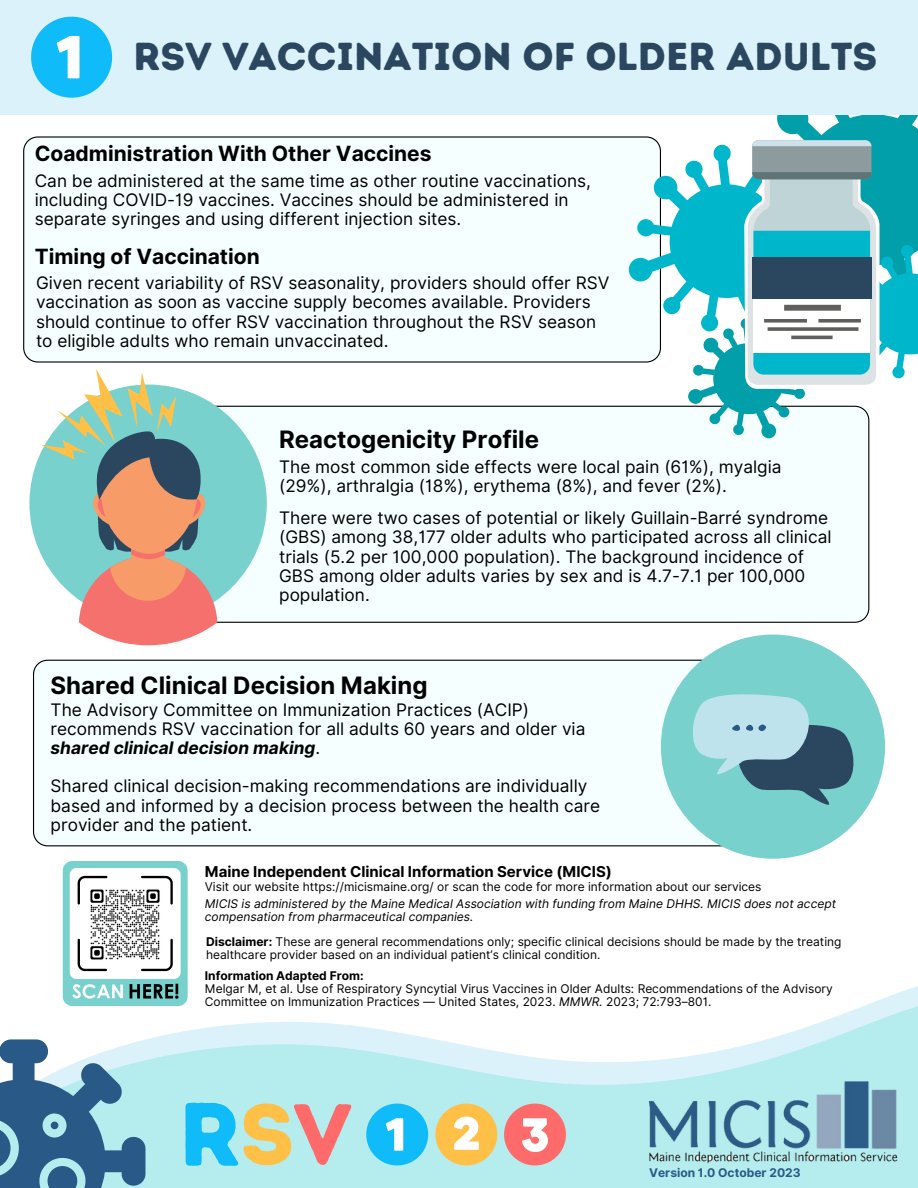
<style>
.page{position:relative;width:918px;height:1188px;background:#fff}
.page>*{position:absolute;margin:0;border:0;box-sizing:border-box;transform-origin:0 0}
.t1{font:89.7px "Intro Rust Base";color:#0fbcf9}
.t2{font:39px "Intro Rust Base";color:#2b4760}
.t3{font:700 24px "Inter";color:#000}
.t4{font:700 21px "Inter";color:#000}
.t5{font:17.25px/19.2px "Inter";color:#000}
.t6{font:700 15px "Inter";color:#000}
.t7{font:12px/13px "Inter";color:#000}
.t8{font:italic 12px/13px "Inter";color:#000}
.t9{font:700 12px "Inter";color:#000}
.t10{font:700 12px "Inter";color:#295a87}
.s1{font-weight:700;font-style:italic}
.s2{font-weight:700}
.s3{font-style:italic}
.s4{font-size:85.8px;color:#ffc048}
.s5{font-size:85.8px;color:#ff6b6b}
</style>
<div class="page">
<div style="left:217px;top:406px;width:652px;height:217px;background:#f5ffff"></div>
<div style="left:23px;top:136px;width:636px;height:227px;background:#f5ffff"></div>
<svg style="left:688px;top:114px;width:230px;height:324px"></svg>
<svg style="left:629px;top:144px;width:289px;height:238px"></svg>
<div style="left:752px;top:140px;width:120px;height:39px;background:#8d9a9e;border-radius:6px"></div>
<svg style="left:752px;top:140px;width:119px;height:6px"></svg>
<svg style="left:744px;top:158px;width:136px;height:231px"></svg>
<div style="left:29px;top:385px;width:238px;height:237px;background:#78d1cc;border-radius:50%"></div>
<svg style="left:62px;top:916px;width:856px;height:272px"></svg>
<svg style="left:366px;top:1104px;width:62px;height:61px;background:#48ccf7"></svg>
<svg style="left:435px;top:1104px;width:62px;height:61px;background:#efd285"></svg>
<svg style="left:504px;top:1104px;width:62px;height:61px;background:#ef9c9c"></svg>
<img style="left:595px;top:1006px;width:323px;height:182px">
<svg style="left:0;top:1039px;width:145px;height:149px;background:#6d98b4"></svg>
<div style="left:0;top:0;width:918px;height:114px;background:#dcf2fa"></div>
<svg style="left:63px;top:861px;width:125px;height:145px"></svg>
<img style="left:84px;top:883px;width:83px;height:83px">
<div style="left:752px;top:257px;width:120px;height:42px;background:#2b4760"></div>
<svg style="left:23px;top:347px;width:194px;height:298px"></svg>
<div style="left:33px;top:660px;width:687px;height:186px;background:#f5ffff"></div>
<div style="left:661px;top:635px;width:224px;height:224px;background:#78d1cc;border-radius:50%"></div>
<svg style="left:693px;top:694px;width:161px;height:111px"></svg>
<svg style="left:31px;top:17px;width:81px;height:81px"></svg>
<p class="t2" style="left:134px;top:33px;width:745px">RSV VACCINATION OF OLDER ADULTS</p>
<p class="t4" style="left:35px;top:141px;width:398px">Coadministration With Other Vaccines</p>
<p class="t5" style="left:35px;top:171px;width:558px">Can be administered at the same time as other routine vaccinations, including COVID-19 vaccines. Vaccines should be administered in separate syringes and using different injection sites.</p>
<p class="t4" style="left:35px;top:244px;width:226px">Timing of Vaccination</p>
<p class="t5" style="left:36px;top:273px;width:575px">Given recent variability of RSV seasonality, providers should offer RSV vaccination as soon as vaccine supply becomes available. Providers should continue to offer RSV vaccination throughout the RSV season to eligible adults who remain unvaccinated.</p>
<p class="t3" style="left:279px;top:425px;width:261px">Reactogenicity Profile</p>
<p class="t5" style="left:279px;top:457px;width:504px">The most common side effects were local pain (61%), myalgia (29%), arthralgia (18%), erythema (8%), and fever (2%).</p>
<p class="t5" style="left:279px;top:508px;width:554px">There were two cases of potential or likely Guillain-Barré syndrome (GBS) among 38,177 older adults who participated across all clinical trials (5.2 per 100,000 population). The background incidence of GBS among older adults varies by sex and is 4.7-7.1 per 100,000 population.</p>
<p class="t3" style="left:51px;top:671px;width:379px">Shared Clinical Decision Making</p>
<p class="t5" style="left:51px;top:700px;width:536px">The Advisory Committee on Immunization Practices (ACIP) recommends RSV vaccination for all adults 60 years and older via <span class="s1">shared clinical decision making</span>.</p>
<p class="t5" style="left:51px;top:777px;width:551px">Shared clinical decision-making recommendations are individually based and informed by a decision process between the health care provider and the patient.</p>
<p class="t6" style="left:205px;top:863px;width:409px">Maine Independent Clinical Information Service (MICIS)</p>
<p class="t7" style="left:205px;top:880px;width:558px">Visit our website https://micismaine.org/ or scan the code for more information about our services</p>
<p class="t8" style="left:205px;top:897px;width:633px">MICIS is administered by the Maine Medical Association with funding from Maine DHHS. MICIS does not accept compensation from pharmaceutical companies.</p>
<p class="t7" style="left:206px;top:935px;width:637px"><span class="s2">Disclaimer:</span> These are general recommendations only; specific clinical decisions should be made by the treating healthcare provider based on an individual patient’s clinical condition.</p>
<p class="t9" style="left:205px;top:968px;width:160px">Information Adapted From:</p>
<p class="t7" style="left:205px;top:982px;width:629px">Melgar M, et al. Use of Respiratory Syncytial Virus Vaccines in Older Adults: Recommendations of the Advisory<br>Committee on Immunization Practices — United States, 2023. <span class="s3">MMWR.</span> 2023; 72:793–801.</p>
<p class="t1" style="left:179px;top:1080px;width:174px">R<span class="s4">S</span><span class="s5">V</span></p>
<p class="t10" style="left:649px;top:1165px;width:153px">Version 1.0 October 2023</p>
</div>
